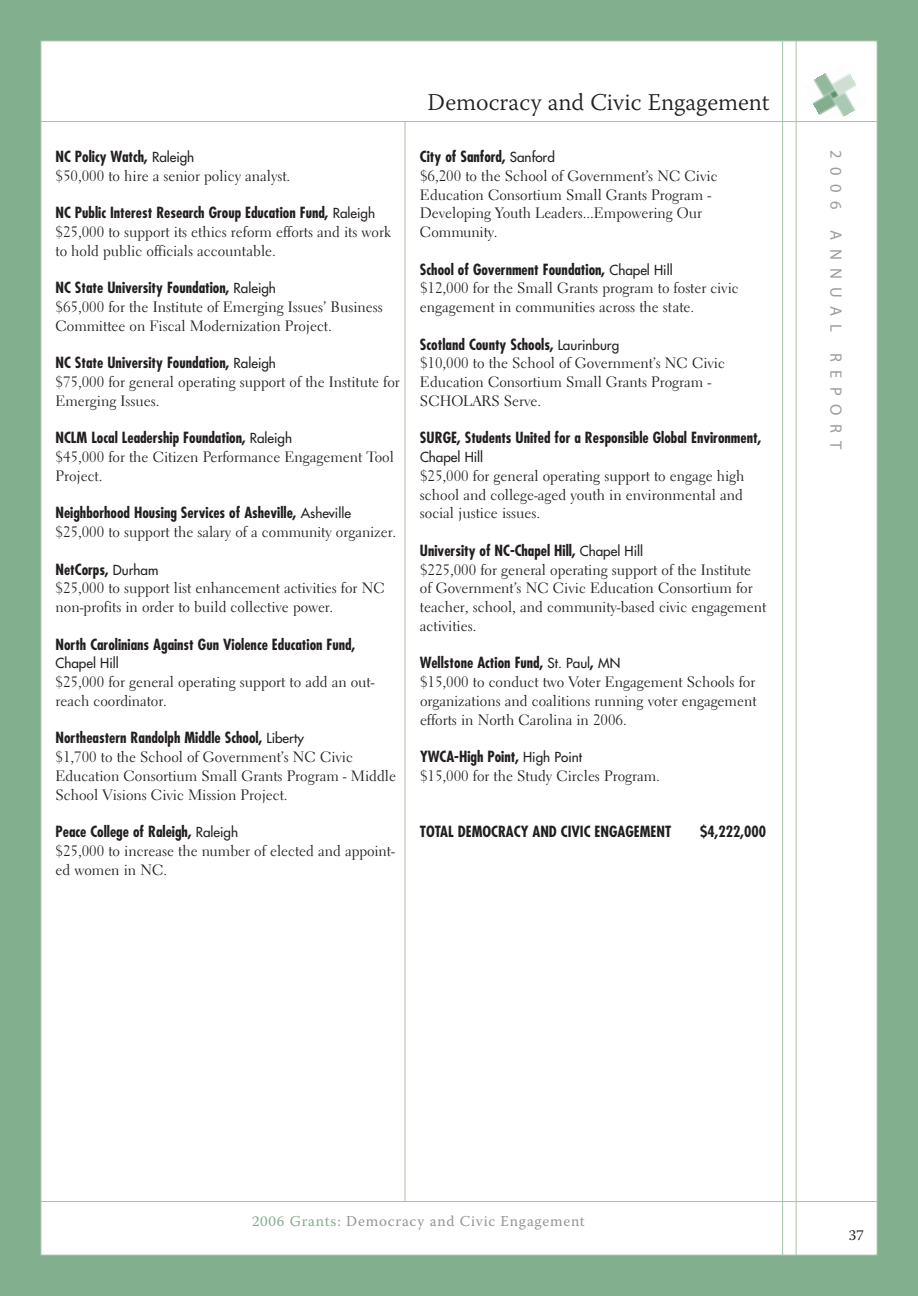
<style>
.page{position:relative;width:918px;height:1296px;background:#82af8e}
.page>*{position:absolute;margin:0;border:0;box-sizing:border-box;transform-origin:0 0}
.t1{font:300 24px "Warnock Pro";color:#231f20}
.t2{font:16.5px "Myriad MM.412.wt.601.wd";letter-spacing:.51em;color:#9d9d9e}
.t3{font:15px/18.8px "Electra LH";color:#231f20}
.t4{font:700 condensed 15px "Futura";color:#231f20}
.t5{font:15px "Warnock Pro";letter-spacing:.05em;color:#939598}
.t6{font:15px "Warnock Pro";color:#231f20}
.t7{font:13.5px "Futura";color:#231f20}
.s1{font-weight:400;font-stretch:normal;font-size:13.5px}
.s2{color:#82af8e}
</style>
<div class="page">
<div style="left:41px;top:41px;width:836px;height:1214px;background:#fff"></div>
<hr style="left:40px;top:121px;width:838px;height:1px;background:#a2c3a9">
<hr style="left:40px;top:1201px;width:838px;height:1px;background:#a2c3a9">
<hr style="left:782px;top:40px;width:1px;height:1216px;background:#a2c3a9">
<hr style="left:796px;top:40px;width:1px;height:1216px;background:#a2c3a9">
<hr style="left:405px;top:122px;width:1px;height:1080px;background:#a2c3a9">
<img style="left:812px;top:73px;width:45px;height:44px">
<p class="t4" style="left:56px;top:150px;width:140px">NC Policy Watch, <span class="s1">Raleigh</span></p>
<p class="t3" style="left:56px;top:168px;width:236px">$50,000 to hire a senior policy analyst.</p>
<p class="t4" style="left:56px;top:206px;width:321px">NC Public Interest Research Group Education Fund, <span class="s1">Raleigh</span></p>
<p class="t3" style="left:55px;top:224px;width:337px">$25,000 to support its ethics reform efforts and its work to hold public officials accountable.</p>
<p class="t4" style="left:55px;top:281px;width:222px">NC State University Foundation, <span class="s1">Raleigh</span></p>
<p class="t3" style="left:55px;top:299px;width:329px">$65,000 for the Institute of Emerging Issues’ Business<br>Committee on Fiscal Modernization Project.</p>
<p class="t4" style="left:55px;top:356px;width:222px">NC State University Foundation, <span class="s1">Raleigh</span></p>
<p class="t3" style="left:55px;top:374px;width:346px">$75,000 for general operating support of the Institute for<br>Emerging Issues.</p>
<p class="t4" style="left:55px;top:431px;width:238px">NCLM Local Leadership Foundation, <span class="s1">Raleigh</span></p>
<p class="t3" style="left:56px;top:449px;width:340px">$45,000 for the Citizen Performance Engagement Tool<br>Project.</p>
<p class="t4" style="left:56px;top:506px;width:297px">Neighborhood Housing Services of Asheville, <span class="s1">Asheville</span></p>
<p class="t3" style="left:56px;top:524px;width:342px">$25,000 to support the salary of a community organizer.</p>
<p class="t4" style="left:55px;top:562px;width:104px">NetCorps, <span class="s1">Durham</span></p>
<p class="t3" style="left:55px;top:580px;width:331px">$25,000 to support list enhancement activities for NC non-profits in order to build collective power.</p>
<p class="t4" style="left:55px;top:637px;width:301px">North Carolinians Against Gun Violence Education Fund,</p>
<p class="t7" style="left:56px;top:657px;width:65px">Chapel Hill</p>
<p class="t3" style="left:56px;top:674px;width:321px">$25,000 for general operating support to add an out&shy;reach coordinator.</p>
<p class="t4" style="left:56px;top:731px;width:250px">Northeastern Randolph Middle School, <span class="s1">Liberty</span></p>
<p class="t3" style="left:55px;top:749px;width:342px">$1,700 to the School of Government’s NC Civic<br>Education Consortium Small Grants Program - Middle<br>School Visions Civic Mission Project.</p>
<p class="t4" style="left:55px;top:825px;width:184px">Peace College of Raleigh, <span class="s1">Raleigh</span></p>
<p class="t3" style="left:55px;top:843px;width:341px">$25,000 to increase the number of elected and appoint&shy;ed women in NC.</p>
<h1 class="t1" style="left:428px;top:93px;width:343px">Democracy and Civic Engagement</h1>
<p class="t4" style="left:420px;top:150px;width:136px">City of Sanford, <span class="s1">Sanford</span></p>
<p class="t3" style="left:420px;top:168px;width:299px">$6,200 to the School of Government’s NC Civic Education Consortium Small Grants Program - Developing Youth Leaders...Empowering Our Community.</p>
<p class="t4" style="left:420px;top:262px;width:254px">School of Government Foundation, <span class="s1">Chapel Hill</span></p>
<p class="t3" style="left:420px;top:280px;width:320px">$12,000 for the Small Grants program to foster civic engagement in communities across the state.</p>
<p class="t4" style="left:420px;top:337px;width:201px">Scotland County Schools, <span class="s1">Laurinburg</span></p>
<p class="t3" style="left:420px;top:355px;width:307px">$10,000 to the School of Government’s NC Civic<br>Education Consortium Small Grants Program -<br>SCHOLARS Serve.</p>
<p class="t4" style="left:420px;top:431px;width:343px">SURGE, Students United for a Responsible Global Environment,</p>
<p class="t7" style="left:420px;top:450px;width:65px">Chapel Hill</p>
<p class="t3" style="left:420px;top:468px;width:326px;text-align:justify">$25,000 for general operating support to engage high school and college-aged youth in environmental and social justice issues.</p>
<p class="t4" style="left:420px;top:544px;width:225px">University of NC-Chapel Hill, <span class="s1">Chapel Hill</span></p>
<p class="t3" style="left:420px;top:562px;width:348px">$225,000 for general operating support of the Institute of Government’s NC Civic Education Consortium for teacher, school, and community-based civic engagement activities.</p>
<p class="t4" style="left:420px;top:656px;width:202px">Wellstone Action Fund, <span class="s1">St. Paul</span>, <span class="s1">MN</span></p>
<p class="t3" style="left:420px;top:674px;width:338px;text-align:justify">$15,000 to conduct two Voter Engagement Schools for organizations and coalitions running voter engagement efforts in North Carolina in 2006.</p>
<p class="t4" style="left:420px;top:750px;width:164px">YWCA-High Point, <span class="s1">High Point</span></p>
<p class="t3" style="left:420px;top:768px;width:242px">$15,000 for the Study Circles Program.</p>
<p class="t4" style="left:420px;top:825px;width:253px">TOTAL DEMOCRACY AND CIVIC ENGAGEMENT</p>
<p class="t4" style="left:700px;top:825px;width:68px">$4,222,000</p>
<p class="t2" style="left:842px;top:150px;width:61px;rotate:90deg">2006</p>
<p class="t2" style="left:842px;top:230px;width:104px;rotate:90deg">ANNUAL</p>
<p class="t2" style="left:842px;top:353px;width:98px;rotate:90deg">REPORT</p>
<p class="t5" style="left:252px;top:1215px;width:334px"><span class="s2">2006 Grants:</span> Democracy and Civic Engagement</p>
<p class="t6" style="left:849px;top:1229px;width:17px">37</p>
</div>
